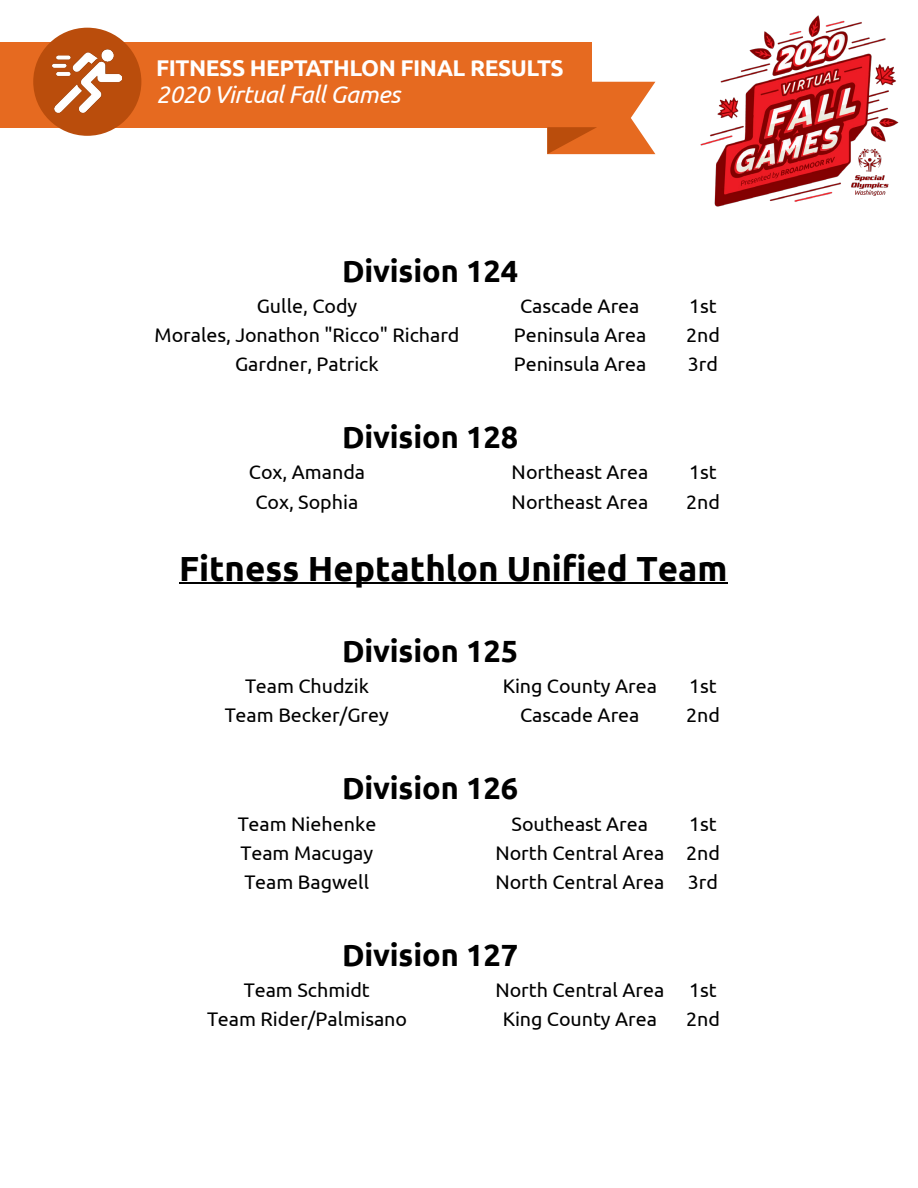
<style>
.page{position:relative;width:918px;height:1188px;background:#fff}
.page>*{position:absolute;margin:0;border:0;box-sizing:border-box;transform-origin:0 0}
.t1{font:700 34.8px "Ubuntu";color:#000}
.t2{font:700 30.6px "Ubuntu";letter-spacing:-.005em;color:#000}
.t3{font:italic 24.3px "Ubuntu";letter-spacing:-.02em;color:#fff}
.t4{font:700 22.8px "Ubuntu";letter-spacing:-.02em;color:#fff}
.t5{font:19.65px "Ubuntu";color:#000}
</style>
<div class="page">
<div style="left:0;top:42px;width:592px;height:85px;background:#e66a20"></div>
<svg style="left:547px;top:82px;width:108px;height:72px"></svg>
<div style="left:33px;top:28px;width:108px;height:108px;background:#ba4d0c;border-radius:50%"></div>
<img style="left:700px;top:15px;width:199px;height:192px">
<img style="left:53px;top:49px;width:69px;height:64px">
<hr style="left:179px;top:582px;width:549px;height:2px;background:#000">
<p class="t4" style="left:156px;top:54px;width:409px">FITNESS HEPTATHLON FINAL RESULTS</p>
<p class="t3" style="left:156px;top:80px;width:245px">2020 Virtual Fall Games</p>
<h2 class="t2" style="left:342px;top:252px;width:178px">Division 124</h2>
<p class="t5" style="left:257px;top:294px;width:102px">Gulle, Cody</p>
<p class="t5" style="left:520px;top:294px;width:121px">Cascade Area</p>
<p class="t5" style="left:689px;top:294px;width:29px">1st</p>
<p class="t5" style="left:154px;top:323px;width:307px">Morales, Jonathon "Ricco" Richard</p>
<p class="t5" style="left:514px;top:323px;width:134px">Peninsula Area</p>
<p class="t5" style="left:686px;top:323px;width:35px">2nd</p>
<p class="t5" style="left:235px;top:352px;width:145px">Gardner, Patrick</p>
<p class="t5" style="left:514px;top:352px;width:134px">Peninsula Area</p>
<p class="t5" style="left:688px;top:352px;width:32px">3rd</p>
<h2 class="t2" style="left:342px;top:419px;width:178px">Division 128</h2>
<p class="t5" style="left:249px;top:461px;width:118px">Cox, Amanda</p>
<p class="t5" style="left:512px;top:461px;width:138px">Northeast Area</p>
<p class="t5" style="left:689px;top:461px;width:29px">1st</p>
<p class="t5" style="left:256px;top:490px;width:104px">Cox, Sophia</p>
<p class="t5" style="left:512px;top:490px;width:138px">Northeast Area</p>
<p class="t5" style="left:686px;top:490px;width:35px">2nd</p>
<h1 class="t1" style="left:179px;top:547px;width:550px">Fitness Heptathlon Unified Team</h1>
<h2 class="t2" style="left:342px;top:632px;width:178px">Division 125</h2>
<p class="t5" style="left:245px;top:674px;width:126px">Team Chudzik</p>
<p class="t5" style="left:503px;top:674px;width:156px">King County Area</p>
<p class="t5" style="left:689px;top:674px;width:29px">1st</p>
<p class="t5" style="left:225px;top:704px;width:166px">Team Becker/Grey</p>
<p class="t5" style="left:520px;top:704px;width:121px">Cascade Area</p>
<p class="t5" style="left:686px;top:704px;width:35px">2nd</p>
<h2 class="t2" style="left:342px;top:770px;width:178px">Division 126</h2>
<p class="t5" style="left:238px;top:812px;width:140px">Team Niehenke</p>
<p class="t5" style="left:512px;top:812px;width:138px">Southeast Area</p>
<p class="t5" style="left:689px;top:812px;width:29px">1st</p>
<p class="t5" style="left:241px;top:841px;width:134px">Team Macugay</p>
<p class="t5" style="left:495px;top:841px;width:226px">North Central Area 2nd</p>
<p class="t5" style="left:245px;top:870px;width:126px">Team Bagwell</p>
<p class="t5" style="left:495px;top:870px;width:224px">North Central Area 3rd</p>
<h2 class="t2" style="left:342px;top:936px;width:178px">Division 127</h2>
<p class="t5" style="left:244px;top:978px;width:127px">Team Schmidt</p>
<p class="t5" style="left:495px;top:978px;width:171px">North Central Area</p>
<p class="t5" style="left:689px;top:978px;width:29px">1st</p>
<p class="t5" style="left:207px;top:1007px;width:202px">Team Rider/Palmisano</p>
<p class="t5" style="left:503px;top:1007px;width:156px">King County Area</p>
<p class="t5" style="left:686px;top:1007px;width:35px">2nd</p>
</div>
